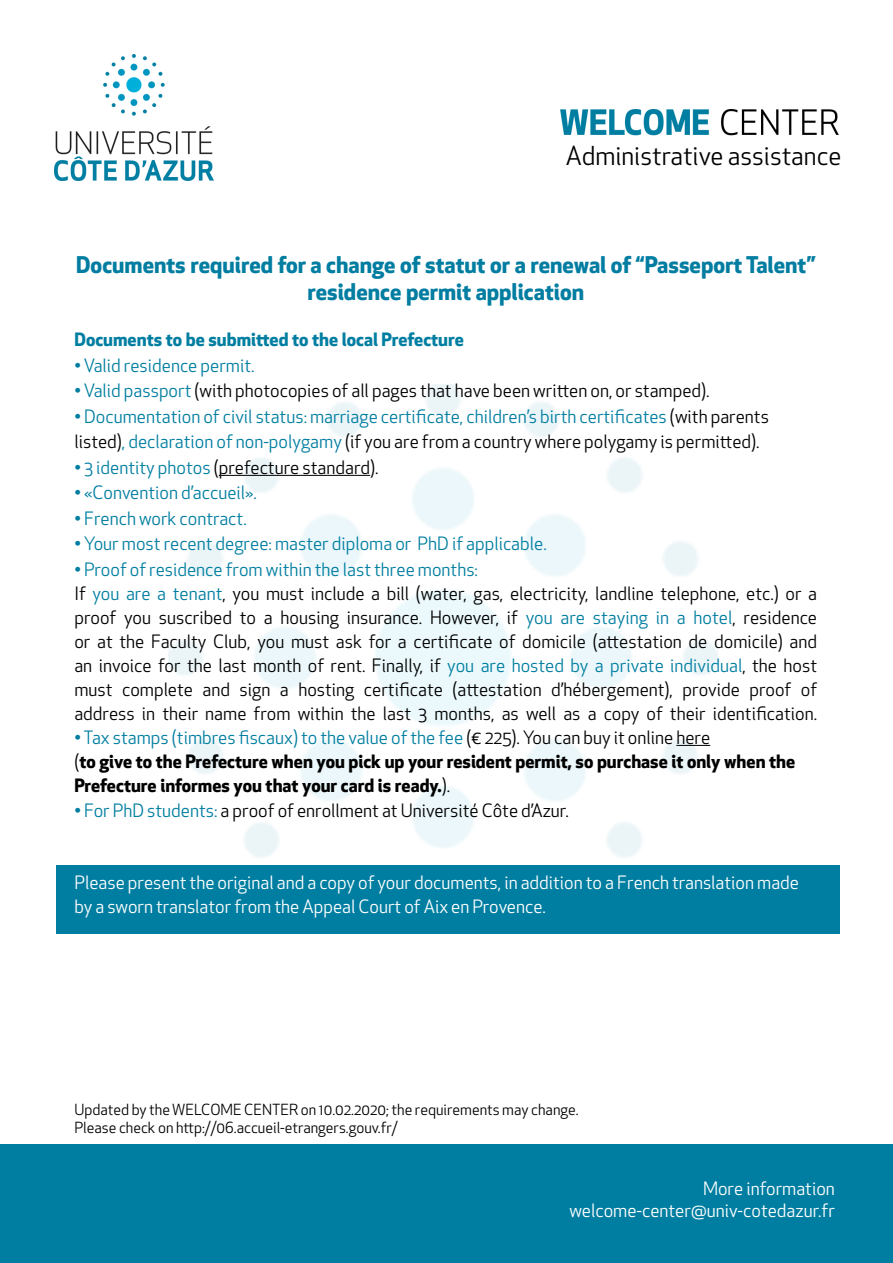
<style>
.page{position:relative;width:893px;height:1263px;background:#fff}
.page>*{position:absolute;margin:0;border:0;box-sizing:border-box;transform-origin:0 0}
.t1{font:25.5px "Apex New";color:#000}
.t2{font:700 22.5px/27px "Apex New";color:#017da1;text-align:center}
.t3{font:18px/24px "Apex New";color:#000}
.t4{font:18px/25.5px "Apex New";color:#007ea1}
.t5{font:700 18px/24px "Apex New";color:#000}
.t6{font:18px/21.6px "Apex New";color:#fff;text-align:right}
.t7{font:700 18px "Apex New";color:#007ea1}
.t8{font:15px/18px "Apex New";color:#000}
.s1{color:#007ea1}
.s2{color:#000}
.s3{font-weight:400;color:#007ea1}
.s4{font-weight:400}
</style>
<div class="page">
<img style="left:561px;top:109px;width:278px;height:27px">
<img style="left:54px;top:54px;width:159px;height:126px">
<div style="left:0;top:1145px;width:893px;height:118px;background:#007ea1"></div>
<div style="left:56px;top:865px;width:784px;height:69px;background:#007ea1"></div>
<hr style="left:219px;top:475px;width:151px;height:1px;background:#000">
<hr style="left:676px;top:745px;width:34px;height:1px;background:#000">
<h1 class="t1" style="left:566px;top:140px;width:277px">Administrative assistance</h1>
<p class="t2" style="left:76px;top:251px;width:741px">Documents required for a change of statut or a renewal of “Passeport Talent” residence permit application</p>
<p class="t7" style="left:74px;top:326px;width:391px">Documents to be submitted to the local Prefecture</p>
<p class="t4" style="left:74px;top:352px;width:182px">• Valid residence permit.</p>
<p class="t3" style="left:74px;top:378px;width:637px"><span class="s1">• Valid passport</span> (with photocopies of all pages that have been written on, or stamped).</p>
<p class="t4" style="left:74px;top:403px;width:696px">• Documentation of civil status: marriage certificate, children’s birth certificates <span class="s2">(with parents listed)</span>, declaration of non-polygamy <span class="s2">(if you are from a country where polygamy is permitted).</span></p>
<p class="t3" style="left:74px;top:455px;width:306px"><span class="s1">• 3 identity photos</span> (prefecture standard).</p>
<p class="t4" style="left:74px;top:480px;width:184px">• «Convention d’accueil».</p>
<p class="t4" style="left:74px;top:505px;width:174px">• French work contract.</p>
<p class="t4" style="left:74px;top:531px;width:474px">• Your most recent degree: master diploma or PhD if applicable.</p>
<p class="t3" style="left:74px;top:557px;width:744px"><span class="s1">• Proof of residence from within the last three months:<br></span>If <span class="s1">you are a tenant</span>, you must include a bill (water, gas, electricity, landline telephone, etc.) or a proof you suscribed to a housing insurance. However, if <span class="s1">you are staying in a hotel</span>, residence or at the Faculty Club, you must ask for a certificate of domicile (attestation de domicile) and an invoice for the last month of rent. Finally, if <span class="s1">you are hosted by a private individual</span>, the host must complete and sign a hosting certificate (attestation d’hébergement), provide proof of address in their name from within the last 3 months, as well as a copy of their identification.</p>
<p class="t5" style="left:74px;top:724px;width:722px"><span class="s3">• Tax stamps (timbres fiscaux) to the value of the fee</span> <span class="s4">(€ 225). You can buy it online here<br>(</span>to give to the Prefecture when you pick up your resident permit, so purchase it only when the<br>Prefecture informes you that your card is ready.<span class="s4">).</span></p>
<p class="t3" style="left:74px;top:798px;width:496px"><span class="s1">• For PhD students:</span> a proof of enrollment at Université Côte d’Azur.</p>
<p class="t6" style="left:74px;top:870px;width:726px;line-height:24px;text-align:left">Please present the original and a copy of your documents, in addition to a French translation made by a sworn translator from the Appeal Court of Aix en Provence.</p>
<p class="t8" style="left:74px;top:1100px;width:506px">Updated by the WELCOME CENTER on 10.02.2020; the requirements may change.<br>Please check on http://06.accueil-etrangers.gouv.fr/</p>
<p class="t6" style="left:569px;top:1178px;width:267px">More information welcome-center@univ-cotedazur.fr</p>
</div>
